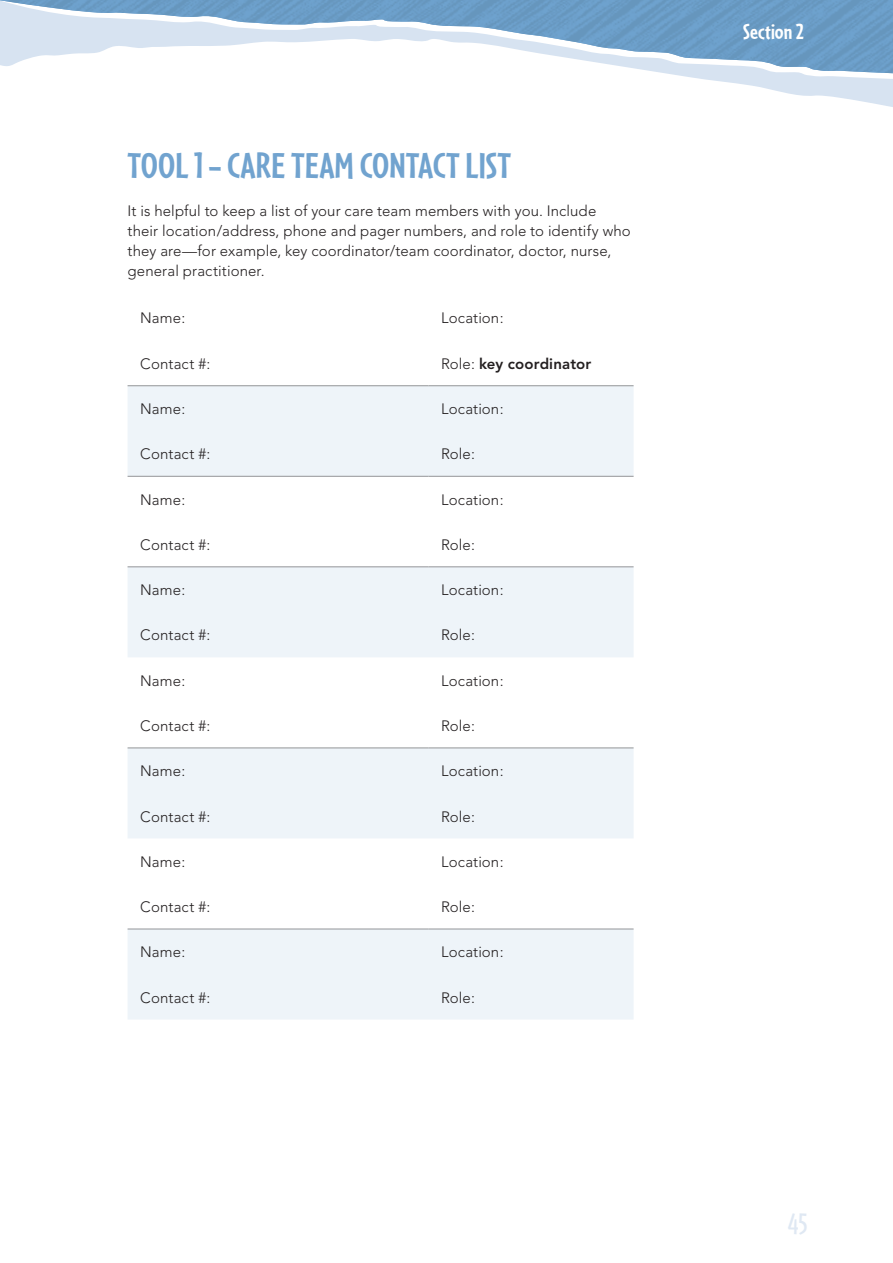
<style>
.page{position:relative;width:893px;height:1263px;background:#fff}
.page>*{position:absolute;margin:0;border:0;box-sizing:border-box;transform-origin:0 0}
.t1{font:700 37.5px "Cafeteria";color:#71a3cf}
.t2{font:30px "Cafeteria";color:#dfe8f3}
.t3{font:700 22.5px "Cafeteria";color:#fff}
.t4{font:300 15px/20.2px "Avenir";letter-spacing:.005em;color:#231f20}
.t5{font:800 15px "Avenir";letter-spacing:.01em;color:#231f20}
.s1{font-weight:300}
</style>
<div class="page">
<svg style="left:711px;top:80px;width:182px;height:27px"></svg>
<svg style="left:677px;top:75px;width:216px;height:5px"></svg>
<svg style="left:665px;top:73px;width:228px;height:2px"></svg>
<img style="left:0;top:0;width:893px;height:73px">
<svg style="left:128px;top:386px;width:506px;height:633px;fill:#eef4f9"></svg>
<hr style="left:128px;top:385px;width:300px;height:1px;background:#939598">
<hr style="left:428px;top:385px;width:206px;height:1px;background:#939598">
<hr style="left:128px;top:476px;width:300px;height:1px;background:#939598">
<hr style="left:428px;top:476px;width:206px;height:1px;background:#939598">
<hr style="left:128px;top:567px;width:300px;height:1px;background:#939598">
<hr style="left:428px;top:567px;width:206px;height:1px;background:#939598">
<hr style="left:128px;top:748px;width:300px;height:1px;background:#939598">
<hr style="left:428px;top:748px;width:206px;height:1px;background:#939598">
<hr style="left:128px;top:929px;width:300px;height:1px;background:#939598">
<hr style="left:428px;top:929px;width:206px;height:1px;background:#939598">
<h1 class="t1" style="left:128px;top:145px;width:181px">TOOL 1 – CARE TEAM</h1>
<h1 class="t1" style="left:360px;top:145px;width:16px">CONTACT</h1>
<h1 class="t1" style="left:465px;top:145px;width:13px">LIST</h1>
<p class="t4" style="left:128px;top:200px;width:505px">It is helpful to keep a list of your care team members with you. Include<br>their location/address, phone and pager numbers, and role to identify who they are—for example, key coordinator/team coordinator, doctor, nurse, general practitioner.</p>
<p class="t4" style="left:140px;top:308px;width:47px">Name:</p>
<p class="t4" style="left:441px;top:308px;width:64px">Location:</p>
<p class="t4" style="left:140px;top:353px;width:72px">Contact #:</p>
<p class="t5" style="left:441px;top:355px;width:152px"><span class="s1">Role:</span> key coordinator</p>
<p class="t4" style="left:140px;top:399px;width:47px">Name:</p>
<p class="t4" style="left:441px;top:399px;width:64px">Location:</p>
<p class="t4" style="left:140px;top:444px;width:72px">Contact #:</p>
<p class="t4" style="left:441px;top:444px;width:36px">Role:</p>
<p class="t4" style="left:140px;top:489px;width:47px">Name:</p>
<p class="t4" style="left:441px;top:489px;width:64px">Location:</p>
<p class="t4" style="left:140px;top:535px;width:72px">Contact #:</p>
<p class="t4" style="left:441px;top:535px;width:36px">Role:</p>
<p class="t4" style="left:140px;top:580px;width:47px">Name:</p>
<p class="t4" style="left:441px;top:580px;width:64px">Location:</p>
<p class="t4" style="left:140px;top:625px;width:72px">Contact #:</p>
<p class="t4" style="left:441px;top:625px;width:36px">Role:</p>
<p class="t4" style="left:140px;top:670px;width:47px">Name:</p>
<p class="t4" style="left:441px;top:670px;width:64px">Location:</p>
<p class="t4" style="left:140px;top:716px;width:72px">Contact #:</p>
<p class="t4" style="left:441px;top:716px;width:36px">Role:</p>
<p class="t4" style="left:140px;top:761px;width:47px">Name:</p>
<p class="t4" style="left:441px;top:761px;width:64px">Location:</p>
<p class="t4" style="left:140px;top:806px;width:72px">Contact #:</p>
<p class="t4" style="left:441px;top:806px;width:36px">Role:</p>
<p class="t4" style="left:140px;top:851px;width:47px">Name:</p>
<p class="t4" style="left:441px;top:851px;width:64px">Location:</p>
<p class="t4" style="left:140px;top:897px;width:72px">Contact #:</p>
<p class="t4" style="left:441px;top:897px;width:36px">Role:</p>
<p class="t4" style="left:140px;top:942px;width:47px">Name:</p>
<p class="t4" style="left:441px;top:942px;width:64px">Location:</p>
<p class="t4" style="left:140px;top:987px;width:72px">Contact #:</p>
<p class="t4" style="left:441px;top:987px;width:36px">Role:</p>
<h3 class="t3" style="left:743px;top:19px;width:63px">SECTION 2</h3>
<h2 class="t2" style="left:788px;top:1208px;width:22px">45</h2>
</div>
